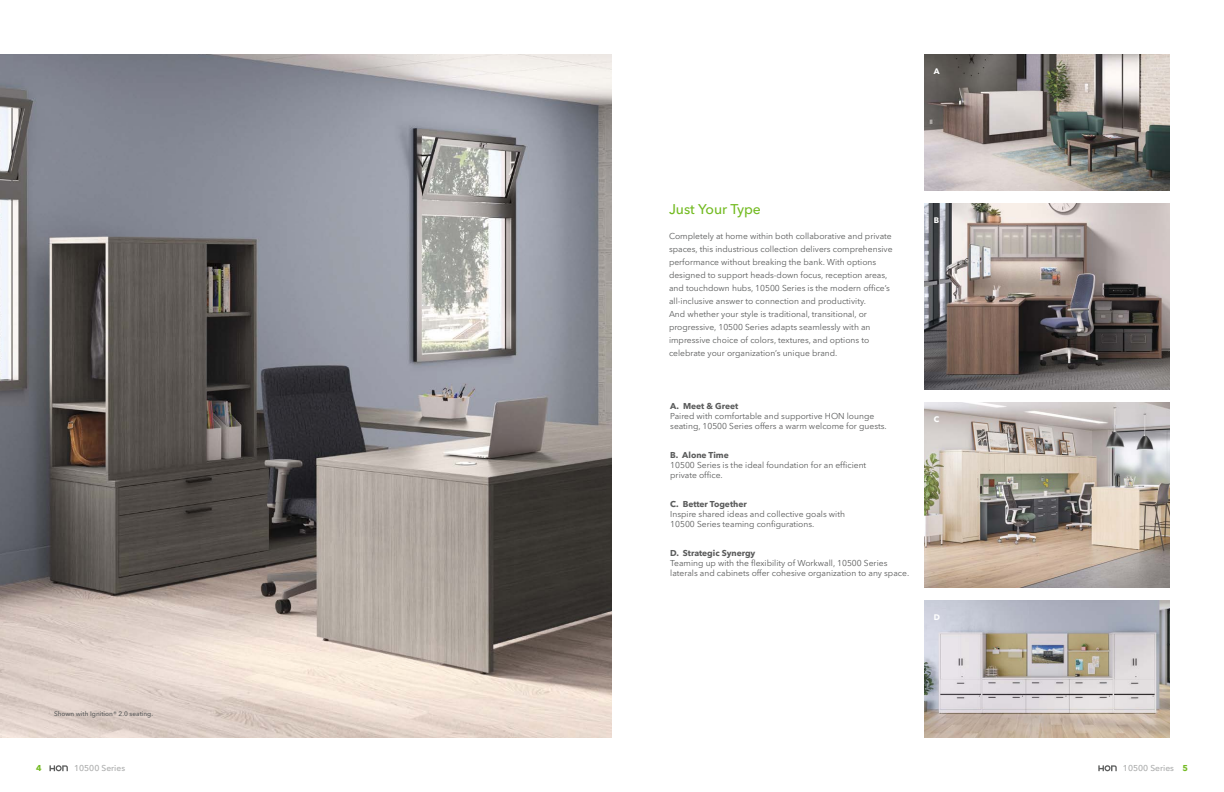
<style>
.page{position:relative;width:1224px;height:792px;background:#fff}
.page>*{position:absolute;margin:0;border:0;box-sizing:border-box;transform-origin:0 0}
.t1{font:500 14px "Avenir Next LT Pro";color:#74bb23}
.t2{font:8.5px/13px "Avenir Next LT Pro";color:#5b5c5c}
.t3{font:700 8.5px "Avenir Next LT Pro";color:#5b5c5c}
.t4{font:500 8.5px "Avenir Next LT Pro";color:#acadad}
.t5{font:700 8.5px "Avenir Next LT Pro";color:#74bb23}
.t6{font:700 8px "Avenir Next LT Pro";color:#fff}
.t7{font:500 6.5px "Avenir Next LT Pro";color:#5b5c5c}
.s1{font-weight:700;color:#74bb23}
</style>
<div class="page">
<img style="left:925px;top:204px;width:245px;height:186px">
<img style="left:925px;top:601px;width:245px;height:137px">
<img style="left:925px;top:54px;width:245px;height:137px">
<img style="left:0;top:54px;width:612px;height:684px">
<img style="left:925px;top:402px;width:245px;height:186px">
<svg style="left:1098px;top:765px;width:19px;height:6px"></svg>
<svg style="left:49px;top:765px;width:19px;height:6px"></svg>
<p class="t7" style="left:54px;top:709px;width:101px">Shown with Ignition® 2.0 seating.</p>
<p class="t6" style="left:934px;top:66px;width:7px">A</p>
<h1 class="t1" style="left:669px;top:201px;width:93px">Just Your Type</h1>
<p class="t2" style="left:669px;top:230px;width:225px">Completely at home within both collaborative and private spaces, this industrious collection delivers comprehensive performance without breaking the bank. With options designed to support heads-down focus, reception areas, and touchdown hubs, 10500 Series is the modern office’s all-inclusive answer to connection and productivity.<br>And whether your style is traditional, transitional, or progressive, 10500 Series adapts seamlessly with an impressive choice of colors, textures, and options to celebrate your organization’s unique brand.</p>
<p class="t3" style="left:670px;top:401px;width:70px">A. Meet &amp; Greet</p>
<p class="t2" style="left:670px;top:411px;width:218px;line-height:10px">Paired with comfortable and supportive HON lounge seating, 10500 Series offers a warm welcome for guests.</p>
<p class="t3" style="left:670px;top:450px;width:60px">B. Alone Time</p>
<p class="t2" style="left:670px;top:460px;width:198px;line-height:10px">10500 Series is the ideal foundation for an efficient private office.</p>
<p class="t3" style="left:670px;top:499px;width:78px">C. Better Together</p>
<p class="t2" style="left:670px;top:509px;width:176px;line-height:10px">Inspire shared ideas and collective goals with<br>10500 Series teaming configurations.</p>
<p class="t3" style="left:670px;top:548px;width:87px">D. Strategic Synergy</p>
<p class="t2" style="left:670px;top:558px;width:240px;line-height:10px">Teaming up with the flexibility of Workwall, 10500 Series laterals and cabinets offer cohesive organization to any space.</p>
<p class="t6" style="left:934px;top:216px;width:7px">B</p>
<p class="t6" style="left:934px;top:414px;width:7px">C</p>
<p class="t6" style="left:934px;top:612px;width:8px">D</p>
<p class="t5" style="left:36px;top:763px;width:7px">4</p>
<p class="t4" style="left:74px;top:763px;width:53px">10500 Series</p>
<p class="t4" style="left:1123px;top:763px;width:67px">10500 Series <span class="s1">5</span></p>
</div>
